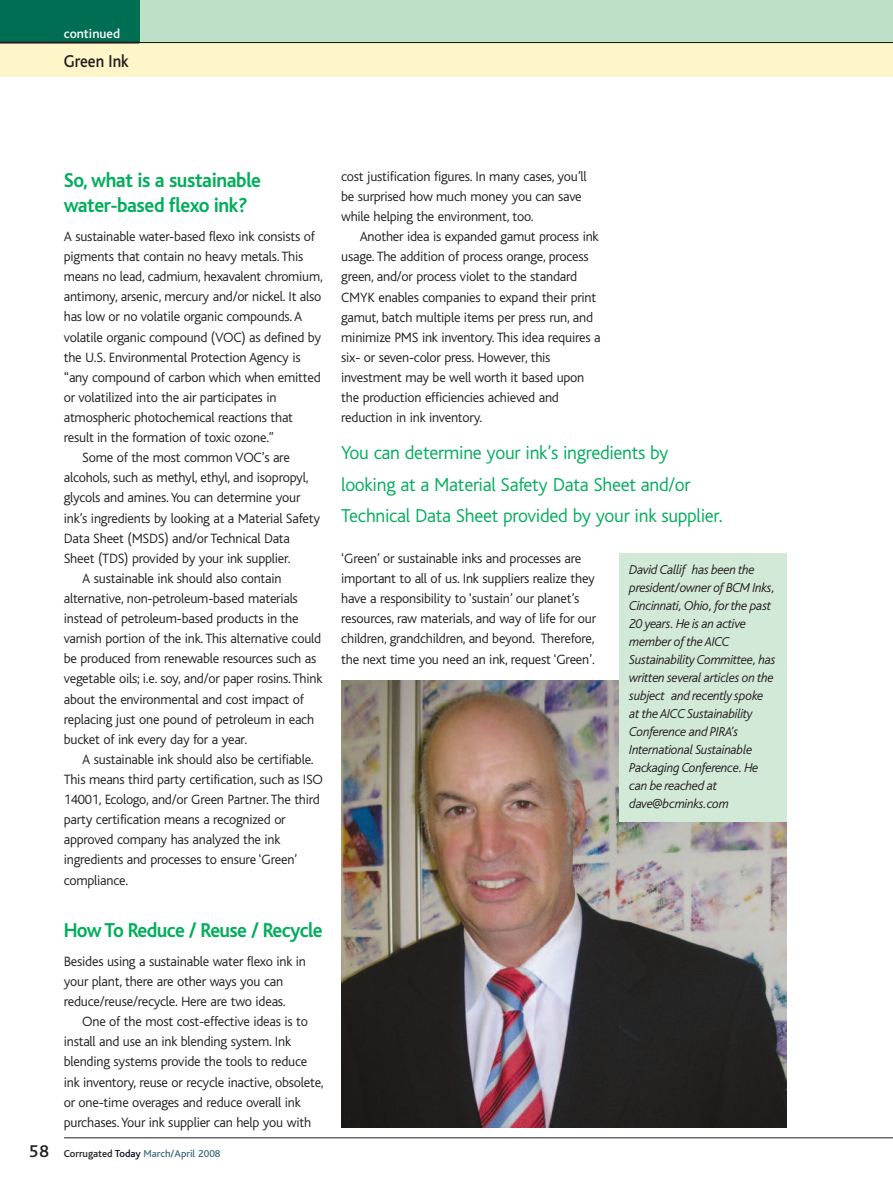
<style>
.page{position:relative;width:893px;height:1191px;background:#fff}
.page>*{position:absolute;margin:0;border:0;box-sizing:border-box;transform-origin:0 0}
.t1{font:700 21px/25.5px "Bliss";letter-spacing:-.02em;color:#03ad5c;scale:.95 1}
.t2{font:300 19.5px/31.5px "Bliss";letter-spacing:-.015em;color:#03ad5c}
.t3{font:500 18px "Bliss";color:#231f20;scale:.9 1}
.t4{font:300 14.1px/20.1px "Bliss";letter-spacing:-.015em;color:#231f20}
.t5{font:italic 300 13.5px/18px "Bliss";letter-spacing:-.025em;color:#231f20}
.t6{font:500 13.5px "Bliss";color:#fff}
.t7{font:500 10.5px "Bliss";color:#416f82}
.s1{font-size:17.85px;color:#231f20}
.s2{color:#231f20}
.s3{color:#001123}
</style>
<div class="page">
<hr style="left:64px;top:1137px;width:829px;height:1px;background:#231f20">
<div style="left:0;top:0;width:893px;height:77px;background:#fef5c8"></div>
<div style="left:0;top:0;width:893px;height:43px;background:#bde0c7"></div>
<div style="left:0;top:0;width:139px;height:43px;background:#006e53"></div>
<hr style="left:0;top:42px;width:893px;height:1px;background:#231f20">
<img style="left:341px;top:680px;width:446px;height:447px">
<div style="left:619px;top:553px;width:168px;height:268px;background:#d2e9d8"></div>
<p class="t6" style="left:64px;top:29px;width:58px">continued</p>
<p class="t3" style="left:64px;top:55px;width:74px">Green Ink</p>
<h1 class="t1" style="left:64px;top:170px;width:209px">So, what is a sustainable water-based flexo ink?</h1>
<p class="t4" style="left:64px;top:228px;width:253px">A sustainable water-based flexo ink consists of</p>
<p class="t4" style="left:64px;top:248px;width:241px">pigments that contain no heavy metals. This</p>
<p class="t4" style="left:64px;top:268px;width:260px">means no lead, cadmium, hexavalent chromium,</p>
<p class="t4" style="left:64px;top:288px;width:259px">antimony, arsenic, mercury and/or nickel. It also</p>
<p class="t4" style="left:64px;top:308px;width:240px">has low or no volatile organic compounds. A</p>
<p class="t4" style="left:64px;top:328px;width:259px">volatile organic compound (VOC) as defined by</p>
<p class="t4" style="left:64px;top:348px;width:238px">the U.S. Environmental Protection Agency is</p>
<p class="t4" style="left:64px;top:368px;width:259px">“any compound of carbon which when emitted</p>
<p class="t4" style="left:64px;top:388px;width:214px">or volatilized into the air participates in</p>
<p class="t4" style="left:64px;top:409px;width:231px">atmospheric photochemical reactions that</p>
<p class="t4" style="left:64px;top:429px;width:212px">result in the formation of toxic ozone.”</p>
<p class="t4" style="left:82px;top:449px;width:209px">Some of the most common VOC’s are</p>
<p class="t4" style="left:64px;top:469px;width:246px">alcohols, such as methyl, ethyl, and isopropyl,</p>
<p class="t4" style="left:64px;top:489px;width:238px">glycols and amines.You can determine your</p>
<p class="t4" style="left:64px;top:509px;width:258px">ink’s ingredients by looking at a Material Safety</p>
<p class="t4" style="left:64px;top:529px;width:228px">Data Sheet (MSDS) and/or Technical Data</p>
<p class="t4" style="left:64px;top:549px;width:228px">Sheet (TDS) provided by your ink supplier.</p>
<p class="t4" style="left:82px;top:569px;width:201px">A sustainable ink should also contain</p>
<p class="t4" style="left:64px;top:589px;width:236px">alternative, non-petroleum-based materials</p>
<p class="t4" style="left:64px;top:610px;width:236px">instead of petroleum-based products in the</p>
<p class="t4" style="left:64px;top:630px;width:259px">varnish portion of the ink. This alternative could</p>
<p class="t4" style="left:64px;top:650px;width:254px">be produced from renewable resources such as</p>
<p class="t4" style="left:64px;top:670px;width:260px">vegetable oils; i.e. soy, and/or paper rosins. Think</p>
<p class="t4" style="left:64px;top:690px;width:242px">about the environmental and cost impact of</p>
<p class="t4" style="left:64px;top:710px;width:252px">replacing just one pound of petroleum in each</p>
<p class="t4" style="left:64px;top:730px;width:185px">bucket of ink every day for a year.</p>
<p class="t4" style="left:82px;top:750px;width:233px">A sustainable ink should also be certifiable.</p>
<p class="t4" style="left:64px;top:770px;width:261px">This means third party certification, such as ISO</p>
<p class="t4" style="left:64px;top:790px;width:258px">14001, Ecologo, and/or Green Partner. The third</p>
<p class="t4" style="left:64px;top:811px;width:223px">party certification means a recognized or</p>
<p class="t4" style="left:64px;top:831px;width:218px">approved company has analyzed the ink</p>
<p class="t4" style="left:64px;top:851px;width:235px">ingredients and processes to ensure ‘Green’</p>
<p class="t4" style="left:64px;top:871px;width:66px">compliance.</p>
<h1 class="t1" style="left:64px;top:920px;width:274px">How To Reduce / Reuse / Recycle</h1>
<p class="t4" style="left:64px;top:952px;width:244px">Besides using a sustainable water flexo ink in your plant, there are other ways you can reduce/reuse/recycle. Here are two ideas.</p>
<p class="t4" style="left:64px;top:1013px;width:261px;text-indent:18px">One of the most cost-effective ideas is to install and use an ink blending system. Ink blending systems provide the tools to reduce ink inventory, reuse or recycle inactive, obsolete, or one-time overages and reduce overall ink purchases.Your ink supplier can help you with</p>
<p class="t7" style="left:29px;top:1149px;width:193px"><span class="s1">58</span> <span class="s2">Corrugated</span> <span class="s3">Today</span> March/April 2008</p>
<p class="t4" style="left:341px;top:168px;width:247px">cost justification figures. In many cases, you’ll be surprised how much money you can save while helping the environment, too.</p>
<p class="t4" style="left:341px;top:228px;width:261px;text-indent:18px">Another idea is expanded gamut process ink usage. The addition of process orange, process green, and/or process violet to the standard CMYK enables companies to expand their print gamut, batch multiple items per press run, and minimize PMS ink inventory. This idea requires a six- or seven-color press. However, this investment may be well worth it based upon the production efficiencies achieved and reduction in ink inventory.</p>
<h2 class="t2" style="left:341px;top:439px;width:383px">You can determine your ink’s ingredients by looking at a Material Safety Data Sheet and/or<br>Technical Data Sheet provided by your ink supplier.</h2>
<p class="t4" style="left:341px;top:549px;width:256px">‘Green’ or sustainable inks and processes are important to all of us. Ink suppliers realize they have a responsibility to ‘sustain’ our planet’s resources, raw materials, and way of life for our children, grandchildren, and beyond. Therefore, the next time you need an ink, request ‘Green’.</p>
<p class="t5" style="left:629px;top:562px;width:148px">David Callif has been the president/owner of BCM Inks,<br>Cincinnati, Ohio, for the past<br>20 years. He is an active member of theAICC<br>Sustainability Committee, has written several articles on the subject and recently spoke at theAICC Sustainability<br>Conference and PIRA’s<br>International Sustainable<br>Packaging Conference. He can be reached at dave@bcminks.com</p>
</div>
